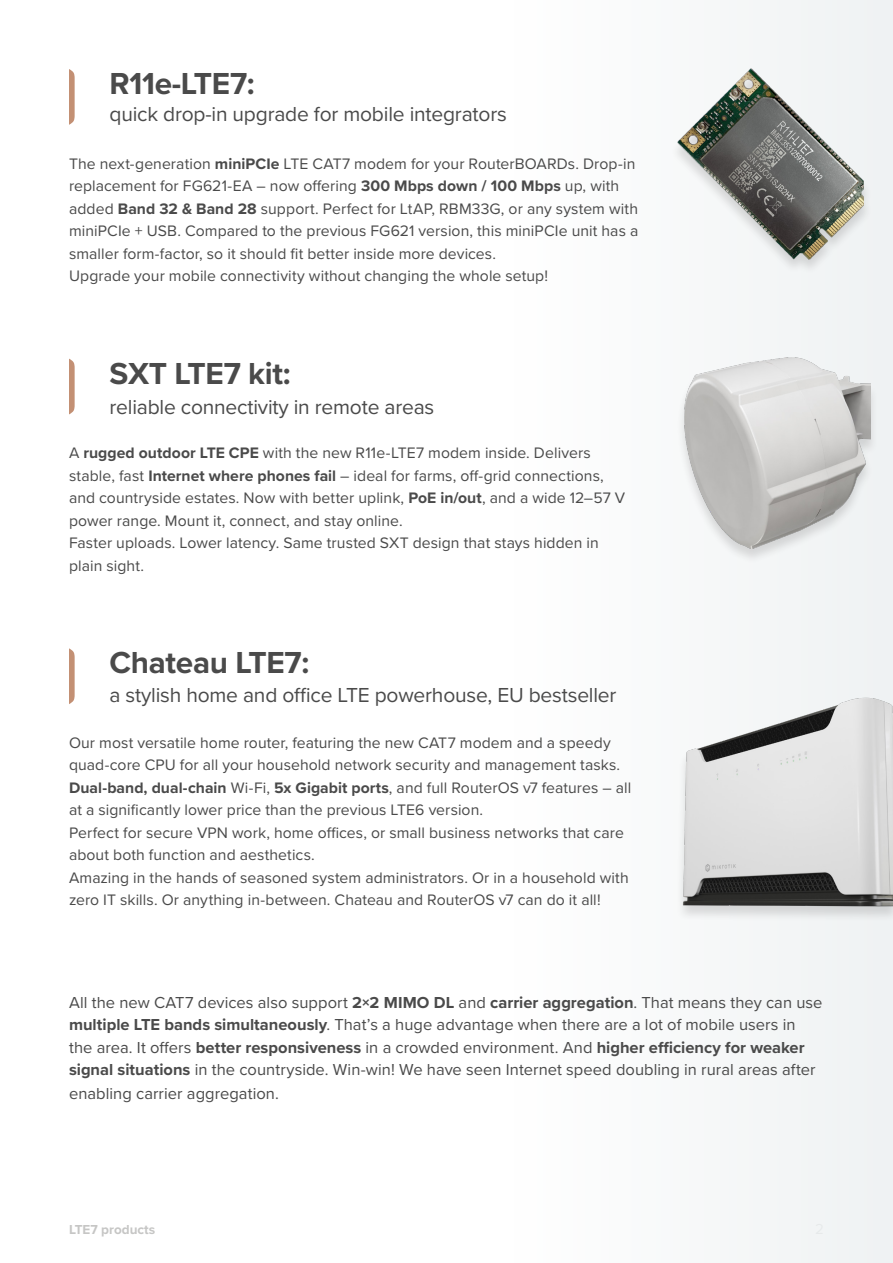
<style>
.page{position:relative;width:893px;height:1263px;background:#fff}
.page>*{position:absolute;margin:0;border:0;box-sizing:border-box;transform-origin:0 0}
.t1{font:700 31.5px "Proxima Nova";letter-spacing:-.01em;color:#4a4a4a}
.t2{font:21px "Proxima Nova";letter-spacing:-.01em;color:#4a4a4a}
.Teksts{font:16.5px/22.5px "Proxima Nova";letter-spacing:.005em;color:#4a4a4a}
.Teksts-2{font:15.75px/22.5px "Proxima Nova";letter-spacing:.005em;color:#4a4a4a}
.t3{font:700 13.5px "Proxima Nova";color:#c6c6c5}
.s1{font-weight:700}
</style>
<div class="page">
<div style="left:512px;top:0;width:381px;height:1263px;background:#f9fafa"></div>
<svg style="left:69px;top:69px;width:6px;height:56px"></svg>
<svg style="left:69px;top:359px;width:6px;height:55px"></svg>
<svg style="left:69px;top:648px;width:6px;height:56px"></svg>
<div style="left:670px;top:71px;width:202px;height:204px;background:#f3f6f6"></div>
<img style="left:677px;top:69px;width:187px;height:190px">
<div style="left:676px;top:359px;width:202px;height:205px;background:#f2f4f5"></div>
<img style="left:684px;top:358px;width:186px;height:190px">
<img style="left:681px;top:697px;width:212px;height:224px">
<p class="t1" style="left:110px;top:60px;width:147px">R11e-LTE7:</p>
<p class="t2" style="left:110px;top:99px;width:399px">quick drop-in upgrade for mobile integrators</p>
<p class="Teksts-2" style="left:69px;top:151px;width:571px">The next-generation <span class="s1">miniPCIe</span> LTE CAT7 modem for your RouterBOARDs. Drop-in replacement for FG621-EA – now offering <span class="s1">300 Mbps down / 100 Mbps</span> up, with added <span class="s1">Band 32 &amp; Band 28</span> support. Perfect for LtAP, RBM33G, or any system with miniPCIe + USB. Compared to the previous FG621 version, this miniPCIe unit has a smaller form-factor, so it should fit better inside more devices.</p>
<p class="Teksts-2" style="left:69px;top:264px;width:481px">Upgrade your mobile connectivity without changing the whole setup!</p>
<p class="t1" style="left:110px;top:350px;width:183px">SXT LTE7 kit:</p>
<p class="t2" style="left:110px;top:391px;width:326px">reliable connectivity in remote areas</p>
<p class="Teksts-2" style="left:69px;top:441px;width:558px">A <span class="s1">rugged outdoor LTE CPE</span> with the new R11e-LTE7 modem inside. Delivers stable, fast <span class="s1">Internet where phones fail</span> – ideal for farms, off-grid connections, and countryside estates. Now with better uplink, <span class="s1">PoE in/out</span>, and a wide 12–57 V power range. Mount it, connect, and stay online.</p>
<p class="Teksts-2" style="left:69px;top:531px;width:531px">Faster uploads. Lower latency. Same trusted SXT design that stays hidden in plain sight.</p>
<p class="t1" style="left:110px;top:639px;width:201px">Chateau LTE7:</p>
<p class="t2" style="left:110px;top:679px;width:508px">a stylish home and office LTE powerhouse, EU bestseller</p>
<p class="Teksts-2" style="left:69px;top:731px;width:553px">Our most versatile home router, featuring the new CAT7 modem and a speedy quad-core CPU for all your household network security and management tasks.</p>
<p class="Teksts-2" style="left:69px;top:776px;width:564px"><span class="s1">Dual-band, dual-chain</span> Wi-Fi, <span class="s1">5x Gigabit ports</span>, and full RouterOS v7 features – all at a significantly lower price than the previous LTE6 version.</p>
<p class="Teksts-2" style="left:69px;top:821px;width:556px">Perfect for secure VPN work, home offices, or small business networks that care about both function and aesthetics.</p>
<p class="Teksts-2" style="left:69px;top:866px;width:561px">Amazing in the hands of seasoned system administrators. Or in a household with zero IT skills. Or anything in-between. Chateau and RouterOS v7 can do it all!</p>
<p class="Teksts" style="left:69px;top:990px;width:755px">All the new CAT7 devices also support <span class="s1">2×2 MIMO DL</span> and <span class="s1">carrier aggregation</span>. That means they can use <span class="s1">multiple LTE bands simultaneously</span>. That’s a huge advantage when there are a lot of mobile users in the area. It offers <span class="s1">better responsiveness</span> in a crowded environment. And <span class="s1">higher efficiency for weaker signal situations</span> in the countryside. Win-win! We have seen Internet speed doubling in rural areas after</p>
<p class="Teksts" style="left:69px;top:1081px;width:211px">enabling carrier aggregation.</p>
<p class="t3" style="left:69px;top:1219px;width:88px">LTE7 products</p>
</div>
